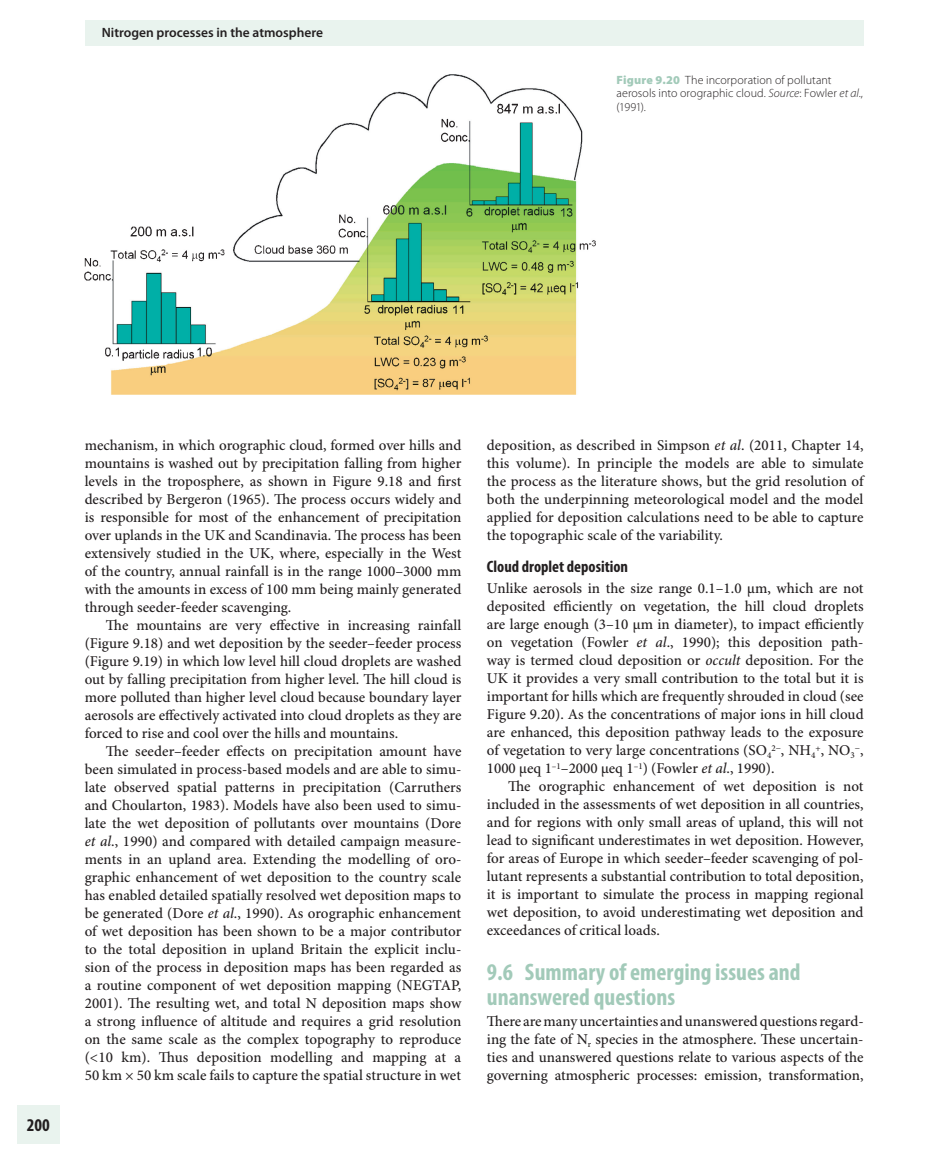
<style>
.page{position:relative;width:932px;height:1173px;background:#fff}
.page>*{position:absolute;margin:0;border:0;box-sizing:border-box;transform-origin:0 0}
.t1{font:700 condensed 24px/25.5px "Myriad Pro";color:#a2cab9}
.t2{font:700 condensed 18px "Myriad Pro";color:#231f20}
.t3{font:700 condensed 16.5px "Myriad Pro";color:#231f20}
.t4{font:500 15px/18px "Minion Pro";color:#231f20;text-align:justify}
.t5{font:600 13.5px "Myriad Pro";color:#231f20}
.t6{font:300 12px/13.5px "Myriad Pro";letter-spacing:.01em;color:#231f20}
.t7{font:500 9px "Minion Pro";color:#231f20}
.s1{font-weight:900;color:#a2cab9}
.s2{font-style:italic}
.s3{font-size:15px}
</style>
<div class="page">
<div style="left:85px;top:21px;width:778px;height:25px;background:#e9f3ee"></div>
<div style="left:17px;top:1105px;width:43px;height:38px;background:#e9f3ee"></div>
<img style="left:85px;top:75px;width:510px;height:320px">
<p class="t5" style="left:102px;top:27px;width:223px">Nitrogen processes in the atmosphere</p>
<p class="t6" style="left:616px;top:74px;width:248px"><span class="s1">Figure 9.20</span> The incorporation of pollutant aerosols into orographic cloud. <span class="s2">Source</span>: Fowler <span class="s2">et al</span>., (1991).</p>
<p class="t2" style="left:27px;top:1118px;width:25px">200</p>
<p class="t4" style="left:85px;top:438px;width:378px">mechanism, in which orographic cloud, formed over hills and mountains is washed out by precipitation falling from higher levels in the troposphere, as shown in Figure 9.18 and first described by Bergeron (1965). The process occurs widely and is responsible for most of the enhancement of precipitation over uplands in the UK and Scandinavia. The process has been extensively studied in the UK, where, especially in the West of the country, annual rainfall is in the range 1000–3000 mm with the amounts in excess of 100 mm being mainly generated through seeder-feeder scavenging.</p>
<p class="t4" style="left:85px;top:618px;width:378px;text-indent:21px">The mountains are very effective in increasing rainfall ( Figure 9.18 ) and wet deposition by the seeder–feeder process ( Figure 9.19 ) in which low level hill cloud droplets are washed out by falling precipitation from higher level. The hill cloud is more polluted than higher level cloud because boundary layer aerosols are effectively activated into cloud droplets as they are forced to rise and cool over the hills and mountains.</p>
<p class="t4" style="left:85px;top:744px;width:378px;text-indent:21px">The seeder–feeder effects on precipitation amount have been simulated in process-based models and are able to simu&shy;late observed spatial patterns in precipitation (Carruthers and Choularton, 1983 ). Models have also been used to simu&shy;late the wet deposition of pollutants over mountains (Dore <span class="s2">et al</span> ., 1990 ) and compared with detailed campaign measure&shy;ments in an upland area. Extending the modelling of oro&shy;graphic enhancement of wet deposition to the country scale has enabled detailed spatially resolved wet deposition maps to be generated (Dore <span class="s2">et al</span> ., 1990 ). As orographic enhancement of wet deposition has been shown to be a major contributor to the total deposition in upland Britain the explicit inclu&shy;sion of the process in deposition maps has been regarded as a routine component of wet deposition mapping (NEGTAP, 2001). The resulting wet, and total N deposition maps show a strong influence of altitude and requires a grid resolution on the same scale as the complex topography to reproduce (&lt;10 km). Thus deposition modelling and mapping at a 50 km × 50 km scale fails to capture the spatial structure in wet</p>
<p class="t4" style="left:487px;top:438px;width:378px">deposition, as described in Simpson <span class="s2">et al</span> . ( 2011 , Chapter 14 , this volume). In principle the models are able to simulate the process as the literature shows, but the grid resolution of both the underpinning meteorological model and the model applied for deposition calculations need to be able to capture the topographic scale of the variability.</p>
<p class="t3" style="left:487px;top:561px;width:143px">Cloud droplet deposition</p>
<p class="t4" style="left:487px;top:581px;width:378px">Unlike aerosols in the size range 0.1–1.0 µm, which are not deposited efficiently on vegetation, the hill cloud droplets are large enough (3–10 µm in diameter), to impact efficiently on vegetation (Fowler <span class="s2">et al</span> ., 1990 ); this deposition path&shy;way is termed cloud deposition or <span class="s2">occult</span> deposition. For the UK it provides a very small contribution to the total but it is important for hills which are frequently shrouded in cloud (see Figure 9.20 ). As the concentrations of major ions in hill cloud are enhanced, this deposition pathway leads to the exposure of vegetation to very large concentrations (SO <sub>4</sub></p>
<p class="t7" style="left:771px;top:744px;width:46px">2− <span class="s3">, NH</span> 4</p>
<p class="t4" style="left:815px;top:743px;width:41px"><sup>+</sup> , NO <sub>3</sub></p>
<p class="t7" style="left:854px;top:744px;width:10px">− <span class="s3">,</span></p>
<p class="t4" style="left:487px;top:761px;width:289px">1000 μeq 1 <sup>–1</sup> –2000 μeq 1 <sup>–1</sup> ) (Fowler <span class="s2">et al</span> ., 1990 ).</p>
<p class="t4" style="left:508px;top:779px;width:357px">The orographic enhancement of wet deposition is not</p>
<p class="t4" style="left:487px;top:797px;width:378px">included in the assessments of wet deposition in all countries,</p>
<p class="t4" style="left:487px;top:815px;width:378px">and for regions with only small areas of upland, this will not</p>
<p class="t4" style="left:487px;top:833px;width:378px">lead to significant underestimates in wet deposition. However,</p>
<p class="t4" style="left:487px;top:851px;width:378px">for areas of Europe in which seeder–feeder scavenging of pol-</p>
<p class="t4" style="left:487px;top:869px;width:378px">lutant represents a substantial contribution to total deposition,</p>
<p class="t4" style="left:487px;top:887px;width:378px">it is important to simulate the process in mapping regional</p>
<p class="t4" style="left:487px;top:905px;width:378px">wet deposition, to avoid underestimating wet deposition and</p>
<p class="t4" style="left:487px;top:923px;width:174px">exceedances of critical loads.</p>
<h1 class="t1" style="left:487px;top:961px;width:315px">9.6 Summary of emerging issues and unanswered questions</h1>
<p class="t4" style="left:487px;top:1014px;width:378px">There are many uncertainties and unanswered questions regard&shy;ing the fate of N <sub>r</sub> species in the atmosphere. These uncertain&shy;ties and unanswered questions relate to various aspects of the governing atmospheric processes: emission, transformation,</p>
</div>
